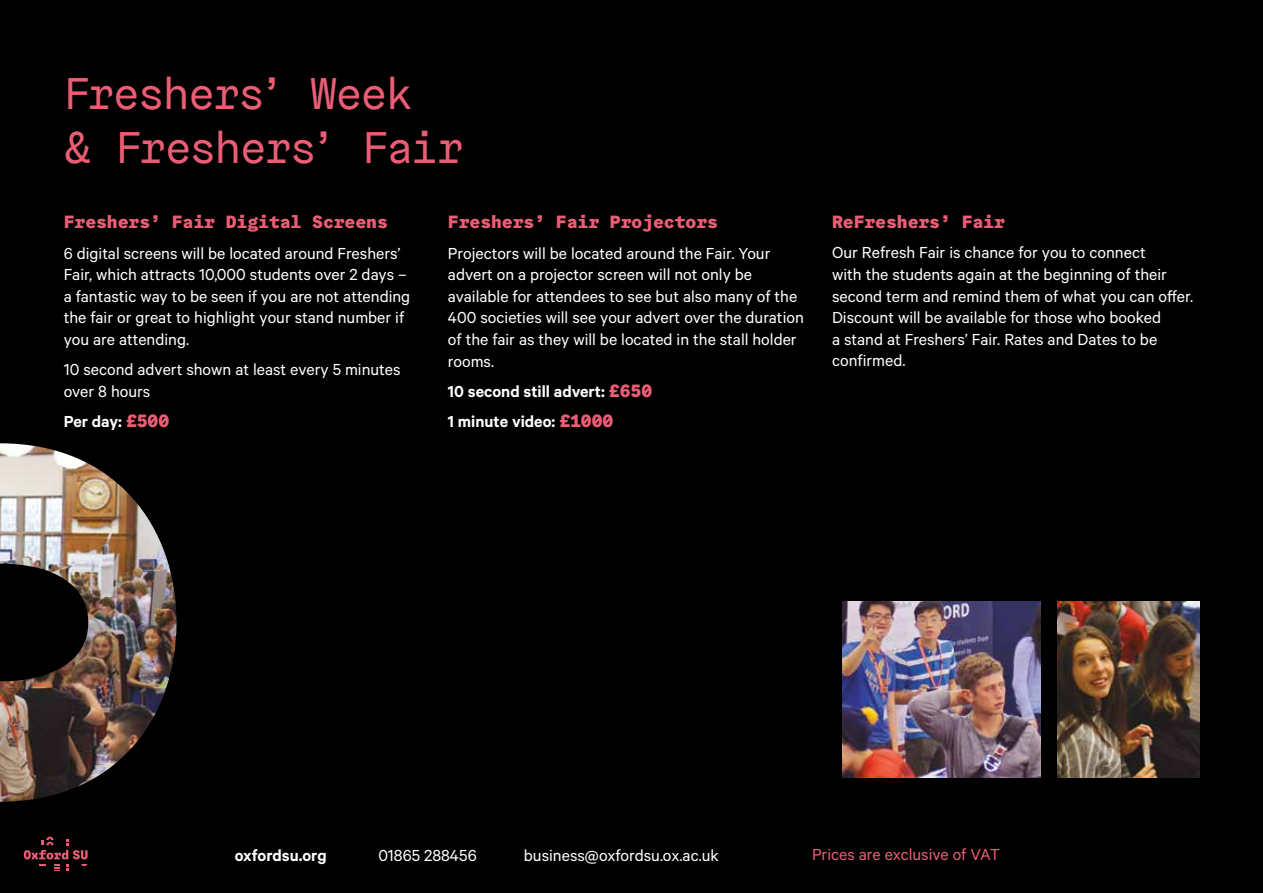
<style>
.page{position:relative;width:1263px;height:893px;background:#000}
.page>*{position:absolute;margin:0;border:0;box-sizing:border-box;transform-origin:0 0}
.t1{font:45px/54px "Graebenbach Mono";letter-spacing:-.045em;color:#eb5d74}
.t2{font:18px/21.6px "Calibre";color:#fff}
.t3{font:600 18px/30.2px "Calibre";color:#fff}
.t4{font:900 18px "Graebenbach Mono";color:#eb5d74}
.t5{font:18px "Calibre";color:#eb5d74}
.s1{font-family:"Graebenbach Mono";font-weight:900;color:#eb5d74}
</style>
<div class="page">
<svg style="left:24px;top:837px;width:64px;height:34px"></svg>
<img style="left:0;top:443px;width:177px;height:359px">
<img style="left:842px;top:602px;width:198px;height:175px">
<img style="left:1057px;top:602px;width:142px;height:175px">
<h1 class="t1" style="left:64px;top:65px;width:401px">Freshers’ Week<br>&amp; Freshers’ Fair</h1>
<p class="t4" style="left:64px;top:210px;width:326px">Freshers’ Fair Digital Screens</p>
<p class="t2" style="left:64px;top:241px;width:348px">6 digital screens will be located around Freshers’ Fair, which attracts 10,000 students over 2 days – a fantastic way to be seen if you are not attending the fair or great to highlight your stand number if you are attending.</p>
<p class="t2" style="left:64px;top:358px;width:338px">10 second advert shown at least every 5 minutes over 8 hours</p>
<p class="t3" style="left:64px;top:405px;width:107px">Per day: <span class="s1">£500</span></p>
<p class="t4" style="left:448px;top:210px;width:272px">Freshers’ Fair Projectors</p>
<p class="t2" style="left:448px;top:241px;width:357px">Projectors will be located around the Fair. Your advert on a projector screen will not only be available for attendees to see but also many of the 400 societies will see your advert over the duration of the fair as they will be located in the stall holder rooms.</p>
<p class="t3" style="left:448px;top:375px;width:206px">10 second still advert: <span class="s1">£650<br></span>1 minute video: <span class="s1">£1000</span></p>
<p class="t4" style="left:832px;top:210px;width:174px">ReFreshers’ Fair</p>
<p class="t2" style="left:832px;top:241px;width:363px">Our Refresh Fair is chance for you to connect<br>with the students again at the beginning of their second term and remind them of what you can offer.<br>Discount will be available for those who booked<br>a stand at Freshers’ Fair. Rates and Dates to be confirmed.</p>
<p class="t3" style="left:235px;top:839px;width:93px">oxfordsu.org</p>
<p class="t2" style="left:378px;top:844px;width:100px">01865 288456</p>
<p class="t2" style="left:524px;top:844px;width:196px">business@oxfordsu.ox.ac.uk</p>
<p class="t5" style="left:812px;top:843px;width:190px">Prices are exclusive of VAT</p>
</div>
